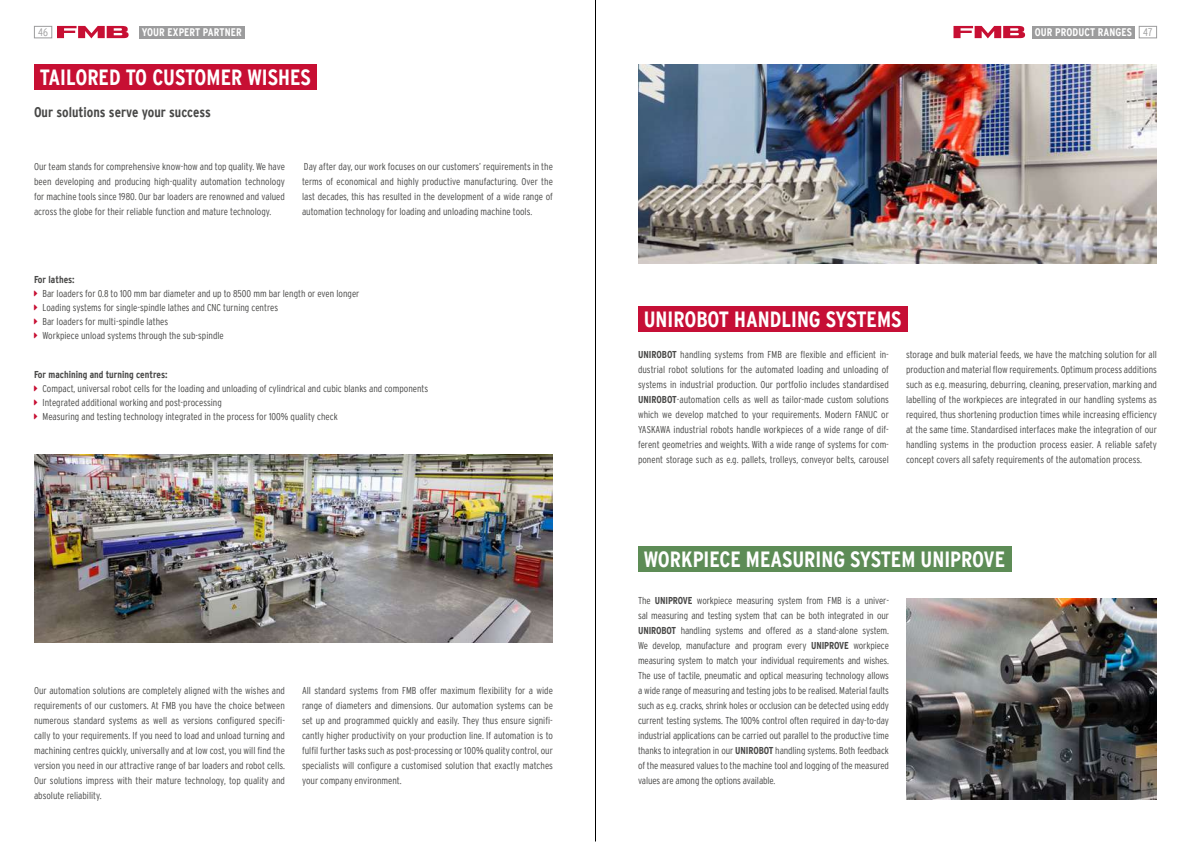
<style>
.page{position:relative;width:1191px;height:842px;background:#fff}
.page>*{position:absolute;margin:0;border:0;box-sizing:border-box;transform-origin:0 0}
.t1{font:700 condensed 22px "Interstate";color:#fff}
.t2{font:700 condensed 14px "Interstate";color:#484847}
.t3{font:700 condensed 11px "Interstate";letter-spacing:.01em;color:#fff}
.t4{font:300 condensed 11px "Interstate";color:#9c9c9d}
.t5{font:300 condensed 10px/15px "Interstate";color:#484847;text-align:justify}
.t6{font:700 condensed 10px "Interstate";color:#484847}
.s1{font-weight:300;color:#9c9c9d}
.s2{font-weight:700}
</style>
<div class="page">
<hr style="left:595px;top:0;width:1px;height:841px;background:#000">
<svg style="left:57px;top:26px;width:72px;height:12px"></svg>
<svg style="left:953px;top:26px;width:72px;height:12px"></svg>
<div style="left:1138px;top:26px;width:19px;height:12px;border:1px solid #9c9c9d"></div>
<div style="left:34px;top:26px;width:18px;height:12px;border:1px solid #9c9c9d"></div>
<div style="left:1032px;top:26px;width:102px;height:12px;background:#9c9c9d"></div>
<div style="left:139px;top:26px;width:105px;height:12px;background:#9c9c9d"></div>
<img style="left:638px;top:64px;width:519px;height:200px">
<div style="left:638px;top:306px;width:269px;height:25px;background:#c60f36"></div>
<div style="left:638px;top:546px;width:373px;height:25px;background:#5d8c56"></div>
<div style="left:34px;top:64px;width:282px;height:26px;background:#c70f33"></div>
<img style="left:34px;top:455px;width:519px;height:188px">
<img style="left:906px;top:598px;width:251px;height:201px">
<p class="t4" style="left:38px;top:26px;width:11px">46</p>
<p class="t3" style="left:142px;top:26px;width:101px">YOUR EXPERT PARTNER</p>
<p class="t3" style="left:1034px;top:26px;width:119px">OUR PRODUCT RANGES <span class="s1">47</span></p>
<h1 class="t1" style="left:40px;top:65px;width:272px">TAILORED TO CUSTOMER WISHES</h1>
<h2 class="t2" style="left:34px;top:105px;width:178px">Our solutions serve your success</h2>
<p class="t5" style="left:34px;top:158px;width:252px">Our team stands for comprehensive know-how and top quality. We have been developing and producing high-quality automation technology for machine tools since 1980. Our bar loaders are renowned and valued across the globe for their reliable function and mature technology.</p>
<p class="t5" style="left:302px;top:158px;width:252px">Day after day, our work focuses on our customers’ requirements in the terms of economical and highly productive manufacturing. Over the last decades, this has resulted in the development of a wide range of automation technology for loading and unloading machine tools.</p>
<p class="t6" style="left:34px;top:274px;width:42px">For lathes:</p>
<p class="t5" style="left:43px;top:286px;width:318px;line-height:14px;text-align:left">Bar loaders for 0.8 to 100 mm bar diameter and up to 8500 mm bar length or even longer Loading systems for single-spindle lathes and CNC turning centres<br>Bar loaders for multi-spindle lathes<br>Workpiece unload systems through the sub-spindle</p>
<p class="t6" style="left:34px;top:369px;width:135px">For machining and turning centres:</p>
<p class="t5" style="left:43px;top:381px;width:387px;line-height:14px;text-align:left">Compact, universal robot cells for the loading and unloading of cylindrical and cubic blanks and components<br>Integrated additional working and post-processing<br>Measuring and testing technology integrated in the process for 100% quality check</p>
<p class="t5" style="left:34px;top:683px;width:252px">Our automation solutions are completely aligned with the wishes and requirements of our customers. At FMB you have the choice between numerous standard systems as well as versions configured specifi&shy;cally to your requirements. If you need to load and unload turning and machining centres quickly, universally and at low cost, you will find the version you need in our attractive range of bar loaders and robot cells.<br>Our solutions impress with their mature technology, top quality and absolute reliability.</p>
<p class="t5" style="left:302px;top:683px;width:252px">All standard systems from FMB offer maximum flexibility for a wide range of diameters and dimensions. Our automation systems can be set up and programmed quickly and easily. They thus ensure signifi&shy;cantly higher productivity on your production line. If automation is to fulfil further tasks such as post-processing or 100% quality control, our specialists will configure a customised solution that exactly matches your company environment.</p>
<h1 class="t1" style="left:643px;top:307px;width:259px">UNIROBOT HANDLING SYSTEMS</h1>
<p class="t5" style="left:638px;top:347px;width:252px"><span class="s2">UNIROBOT</span> handling systems from FMB are flexible and efficient in&shy;dustrial robot solutions for the automated loading and unloading of systems in industrial production. Our portfolio includes standardised <span class="s2">UNIROBOT</span>-automation cells as well as tailor-made custom solutions which we develop matched to your requirements. Modern FANUC or YASKAWA industrial robots handle workpieces of a wide range of dif&shy;ferent geometries and weights. With a wide range of systems for com&shy;ponent storage such as e.g. pallets, trolleys, conveyor belts, carousel</p>
<p class="t5" style="left:906px;top:347px;width:252px">storage and bulk material feeds, we have the matching solution for all production and material flow requirements. Optimum process additions such as e.g. measuring, deburring, cleaning, preservation, marking and labelling of the workpieces are integrated in our handling systems as required, thus shortening production times while increasing efficiency at the same time. Standardised interfaces make the integration of our handling systems in the production process easier. A reliable safety concept covers all safety requirements of the automation process.</p>
<h1 class="t1" style="left:643px;top:547px;width:363px">WORKPIECE MEASURING SYSTEM UNIPROVE</h1>
<p class="t5" style="left:638px;top:593px;width:252px">The <span class="s2">UNIPROVE</span> workpiece measuring system from FMB is a univer&shy;sal measuring and testing system that can be both integrated in our <span class="s2">UNIROBOT</span> handling systems and offered as a stand-alone system.<br>We develop, manufacture and program every <span class="s2">UNIPROVE</span> workpiece measuring system to match your individual requirements and wishes.<br>The use of tactile, pneumatic and optical measuring technology allows a wide range of measuring and testing jobs to be realised. Material faults such as e.g. cracks, shrink holes or occlusion can be detected using eddy current testing systems. The 100% control often required in day-to-day industrial applications can be carried out parallel to the productive time thanks to integration in our <span class="s2">UNIROBOT</span> handling systems. Both feedback of the measured values to the machine tool and logging of the measured values are among the options available.</p>
</div>
